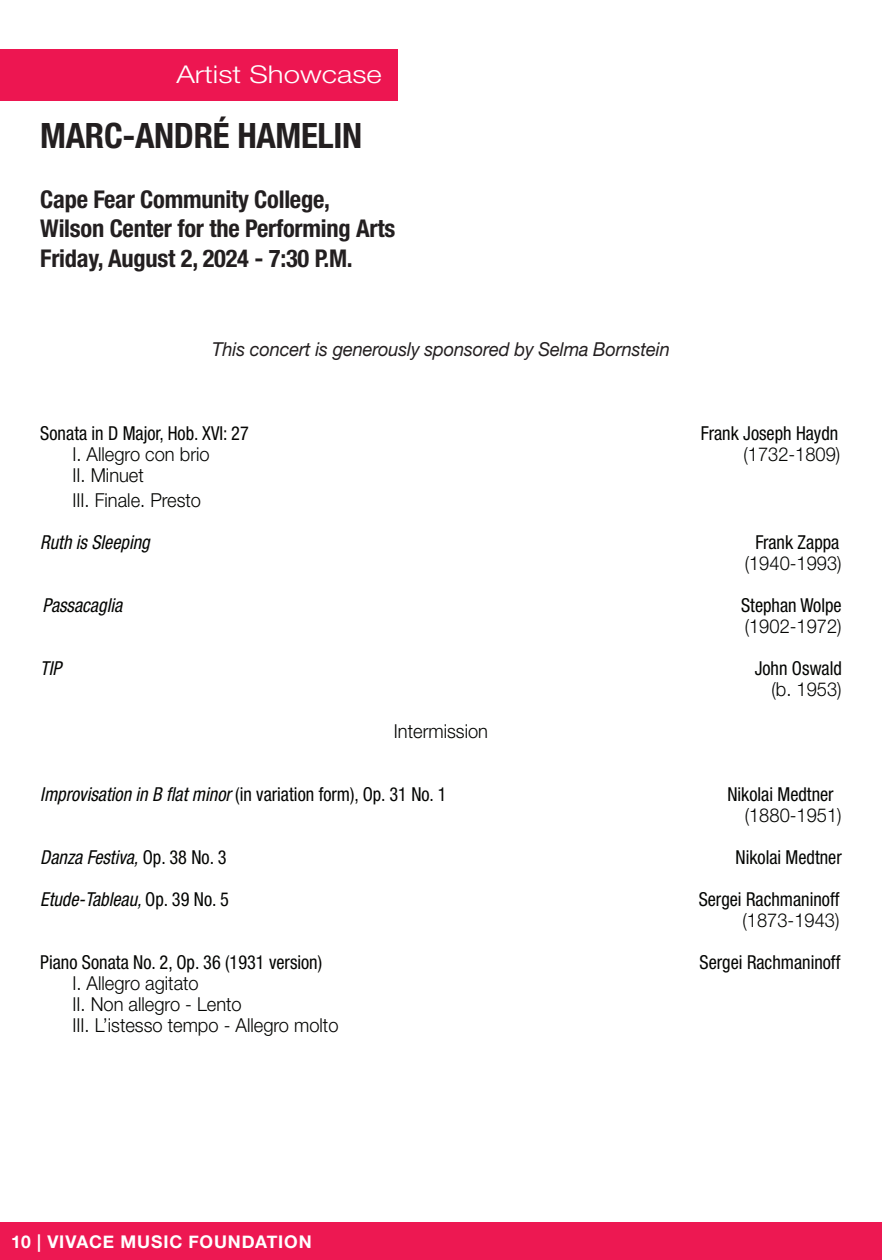
<style>
.page{position:relative;width:882px;height:1260px;background:#fff}
.page>*{position:absolute;margin:0;border:0;box-sizing:border-box;transform-origin:0 0}
.Page_Header_Right{font:700 condensed 35px "Helvetica Neue LT Std";letter-spacing:-.01em;color:#231f20}
.Page_Header_Right-2{font:700 condensed 24.5px "Helvetica Neue LT Std";letter-spacing:-.01em;color:#231f20}
.body_text{font:300 24.5px "Helvetica Neue LT Std";color:#fff;scale:1.2 1}
.Page_Header_Right-3{font:condensed 19.25px/21px "Helvetica Neue LT Std";color:#040503;text-align:right;scale:.95 1}
.Page_Header_Right-4{font:300 19.25px/24.5px "Helvetica Neue LT Std";color:#040503;scale:.95 1}
.Page_Header_Right-5{font:italic condensed 19.25px "Helvetica Neue LT Std";color:#040503;scale:.95 1}
.Page_Header_Right-6{font:italic 19.25px "Helvetica Neue LT Std";letter-spacing:-.01em;color:#231f20;scale:.95 1}
.t1{font:700 17.5px "Helvetica Neue";letter-spacing:.05em;color:#fff}
.s1{font-weight:300;font-stretch:normal}
.s2{font-style:italic}
.s3{font-style:normal}
</style>
<div class="page">
<div style="left:0;top:50px;width:398px;height:51px;background:#ed1651"></div>
<div style="left:0;top:1222px;width:882px;height:38px;background:#ed1852"></div>
<p class="body_text" style="left:176px;top:59px;width:173px">Artist Showcase</p>
<p class="Page_Header_Right" style="left:40px;top:115px;width:323px">MARC-ANDRÉ HAMELIN</p>
<p class="Page_Header_Right-2" style="left:40px;top:184px;width:291px">Cape Fear Community College,</p>
<p class="Page_Header_Right-2" style="left:40px;top:214px;width:357px">Wilson Center for the Performing Arts</p>
<p class="Page_Header_Right-2" style="left:40px;top:244px;width:314px">Friday, August 2, 2024 - 7:30 P.M.</p>
<p class="Page_Header_Right-6" style="left:212px;top:338px;width:483px">This concert is generously sponsored by Selma Bornstein</p>
<p class="Page_Header_Right-3" style="left:40px;top:423px;width:221px">Sonata in D Major, Hob. XVI: 27</p>
<p class="Page_Header_Right-3" style="left:701px;top:423px;width:146px">Frank Joseph Haydn</p>
<p class="Page_Header_Right-4" style="left:72px;top:442px;width:146px">I. Allegro con brio</p>
<p class="Page_Header_Right-4" style="left:743px;top:442px;width:104px">(1732-1809)</p>
<p class="Page_Header_Right-4" style="left:72px;top:463px;width:137px">II. Minuet<br>III. Finale. Presto</p>
<p class="Page_Header_Right-5" style="left:40px;top:531px;width:117px">Ruth is Sleeping</p>
<p class="Page_Header_Right-3" style="left:755px;top:532px;width:90px">Frank Zappa</p>
<p class="Page_Header_Right-4" style="left:745px;top:550px;width:104px">(1940-1993)</p>
<p class="Page_Header_Right-5" style="left:43px;top:594px;width:85px">Passacaglia</p>
<p class="Page_Header_Right-3" style="left:741px;top:595px;width:107px;text-align:left">Stephan Wolpe <span class="s1">(1902-1972)</span></p>
<p class="Page_Header_Right-5" style="left:40px;top:657px;width:24px">TIP</p>
<p class="Page_Header_Right-3" style="left:755px;top:658px;width:93px">John Oswald <span class="s1">(b. 1953)</span></p>
<p class="Page_Header_Right-4" style="left:394px;top:718px;width:101px">Intermission</p>
<p class="Page_Header_Right-3" style="left:40px;top:784px;width:429px"><span class="s2">Improvisation in B flat minor</span> (in variation form), Op. 31 No. 1</p>
<p class="Page_Header_Right-3" style="left:727px;top:784px;width:113px">Nikolai Medtner</p>
<p class="Page_Header_Right-4" style="left:745px;top:802px;width:104px">(1880-1951)</p>
<p class="Page_Header_Right-5" style="left:40px;top:846px;width:198px">Danza Festiva, <span class="s3">Op. 38 No. 3</span></p>
<p class="Page_Header_Right-3" style="left:736px;top:847px;width:113px">Nikolai Medtner</p>
<p class="Page_Header_Right-5" style="left:40px;top:888px;width:200px">Etude-Tableau, <span class="s3">Op. 39 No. 5</span></p>
<p class="Page_Header_Right-3" style="left:699px;top:889px;width:150px">Sergei Rachmaninoff <span class="s1">(1873-1943)</span></p>
<p class="Page_Header_Right-3" style="left:40px;top:952px;width:298px">Piano Sonata No. 2, Op. 36 (1931 version)</p>
<p class="Page_Header_Right-3" style="left:700px;top:952px;width:150px">Sergei Rachmaninoff</p>
<p class="Page_Header_Right-4" style="left:72px;top:970px;width:135px">I. Allegro agitato</p>
<p class="Page_Header_Right-4" style="left:72px;top:993px;width:282px;line-height:21px">II. Non allegro - Lento<br>III. L’istesso tempo - Allegro molto</p>
<p class="t1" style="left:11px;top:1228px;width:302px">10 | VIVACE MUSIC FOUNDATION</p>
</div>
